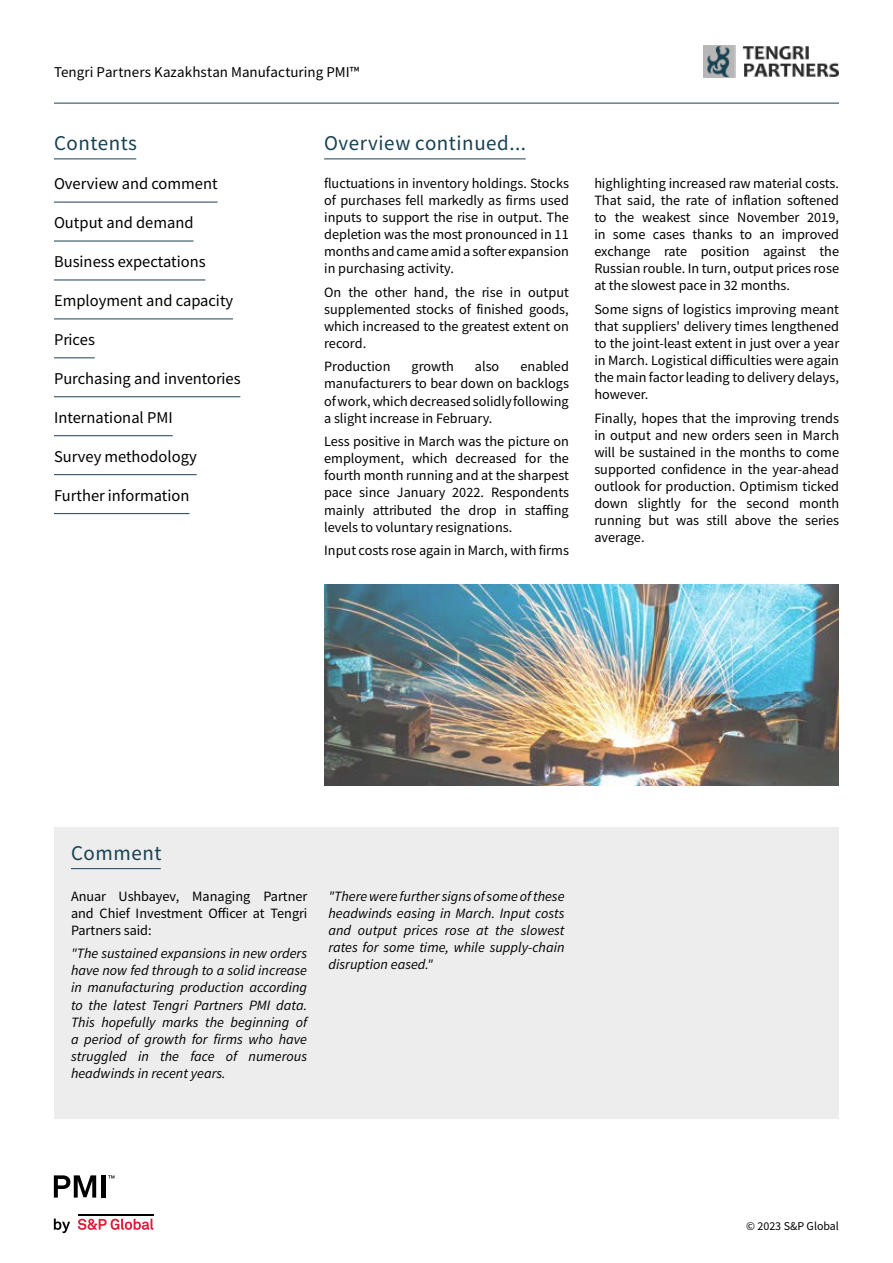
<style>
.page{position:relative;width:893px;height:1263px;background:#fff}
.page>*{position:absolute;margin:0;border:0;box-sizing:border-box;transform-origin:0 0}
.t1{font:21px "Source Sans Variable";letter-spacing:.025em;color:#184152}
.t2{font:16.5px "Source Sans Variable";color:#000}
.t3{font:15px "Source Sans Variable";letter-spacing:.005em;color:#000}
.t4{font:14.25px/17.1px "Source Sans Variable";color:#000;text-align:justify}
.t5{font:italic 14.25px/17.1px "Source Sans Variable";color:#000;text-align:justify}
.t6{font:12px "Source Sans Variable";color:#000}
</style>
<div class="page">
<hr style="left:54px;top:103px;width:785px;height:1px;background:#184152">
<img style="left:704px;top:45px;width:135px;height:32px">
<svg style="left:54px;top:1218px;width:16px;height:15px"></svg>
<svg style="left:78px;top:1218px;width:75px;height:12px"></svg>
<hr style="left:78px;top:1213px;width:75px;height:2px;background:#000">
<svg style="left:54px;top:1175px;width:42px;height:22px"></svg>
<div style="left:101px;top:1175px;width:5px;height:22px;background:#000"></div>
<svg style="left:108px;top:1175px;width:6px;height:3px"></svg>
<img style="left:324px;top:585px;width:515px;height:200px">
<div style="left:54px;top:890px;width:785px;height:228px;background:#ededed"></div>
<div style="left:54px;top:827px;width:785px;height:63px;background:#ededed"></div>
<hr style="left:71px;top:868px;width:90px;height:1px;background:#184152">
<hr style="left:324px;top:159px;width:202px;height:1px;background:#184152">
<hr style="left:54px;top:159px;width:82px;height:1px;background:#184152">
<hr style="left:54px;top:202px;width:164px;height:1px;background:#184152">
<hr style="left:54px;top:241px;width:139px;height:1px;background:#184152">
<hr style="left:54px;top:280px;width:151px;height:1px;background:#184152">
<hr style="left:54px;top:319px;width:179px;height:1px;background:#184152">
<hr style="left:54px;top:358px;width:41px;height:1px;background:#184152">
<hr style="left:54px;top:396px;width:186px;height:1px;background:#184152">
<hr style="left:54px;top:435px;width:119px;height:1px;background:#184152">
<hr style="left:54px;top:474px;width:143px;height:1px;background:#184152">
<hr style="left:54px;top:513px;width:135px;height:1px;background:#184152">
<p class="t3" style="left:54px;top:63px;width:307px">Tengri Partners Kazakhstan Manufacturing PMI™</p>
<h1 class="t1" style="left:54px;top:130px;width:85px">Contents</h1>
<h1 class="t1" style="left:324px;top:130px;width:204px">Overview continued...</h1>
<p class="t2" style="left:54px;top:174px;width:165px">Overview and comment</p>
<p class="t2" style="left:54px;top:213px;width:141px">Output and demand</p>
<p class="t2" style="left:54px;top:251px;width:153px">Business expectations</p>
<p class="t2" style="left:54px;top:290px;width:181px">Employment and capacity</p>
<p class="t2" style="left:54px;top:329px;width:42px">Prices</p>
<p class="t2" style="left:54px;top:368px;width:188px">Purchasing and inventories</p>
<p class="t2" style="left:54px;top:407px;width:120px">International PMI</p>
<p class="t2" style="left:54px;top:446px;width:145px">Survey methodology</p>
<p class="t2" style="left:54px;top:485px;width:137px">Further information</p>
<p class="t4" style="left:324px;top:174px;width:246px">fluctuations in inventory holdings. Stocks of purchases fell markedly as firms used inputs to support the rise in output. The depletion was the most pronounced in 11 months and came amid a softer expansion in purchasing activity.</p>
<p class="t4" style="left:324px;top:283px;width:246px">On the other hand, the rise in output supplemented stocks of finished goods, which increased to the greatest extent on record.</p>
<p class="t4" style="left:324px;top:358px;width:68px">Production</p>
<p class="t4" style="left:411px;top:358px;width:44px">growth</p>
<p class="t4" style="left:475px;top:358px;width:26px">also</p>
<p class="t4" style="left:324px;top:358px;width:246px;text-indent:196px">enabled manufacturers to bear down on backlogs of work, which decreased solidly following a slight increase in February.</p>
<p class="t4" style="left:324px;top:433px;width:246px">Less positive in March was the picture on employment, which decreased for the fourth month running and at the sharpest pace since January 2022. Respondents mainly attributed the drop in staffing levels to voluntary resignations.</p>
<p class="t4" style="left:324px;top:542px;width:246px">Input costs rose again in March, with firms</p>
<p class="t4" style="left:594px;top:174px;width:246px">highlighting increased raw material costs.<br>That said, the rate of inflation softened to the weakest since November 2019, in some cases thanks to an improved exchange rate position against the Russian rouble. In turn, output prices rose at the slowest pace in 32 months.</p>
<p class="t4" style="left:594px;top:301px;width:247px">Some signs of logistics improving meant that suppliers' delivery times lengthened to the joint-least extent in just over a year in March. Logistical difficulties were again the main factor leading to delivery delays, however.</p>
<p class="t4" style="left:594px;top:409px;width:246px">Finally, hopes that the improving trends in output and new orders seen in March will be sustained in the months to come supported confidence in the year-ahead outlook for production. Optimism ticked down slightly for the second month running but was still above the series average.</p>
<h1 class="t1" style="left:71px;top:840px;width:92px">Comment</h1>
<p class="t4" style="left:71px;top:887px;width:238px">Anuar Ushbayev, Managing Partner and Chief Investment Officer at Tengri Partners said:</p>
<p class="t5" style="left:71px;top:945px;width:238px">"The sustained expansions in new orders have now fed through to a solid increase in manufacturing production according to the latest Tengri Partners PMI data.<br>This hopefully marks the beginning of a period of growth for firms who have struggled in the face of numerous headwinds in recent years.</p>
<p class="t5" style="left:328px;top:887px;width:238px">"There were further signs of some of these headwinds easing in March. Input costs and output prices rose at the slowest rates for some time, while supply-chain disruption eased."</p>
<p class="t6" style="left:746px;top:1218px;width:94px">© 2023 S&amp;P Global</p>
</div>
